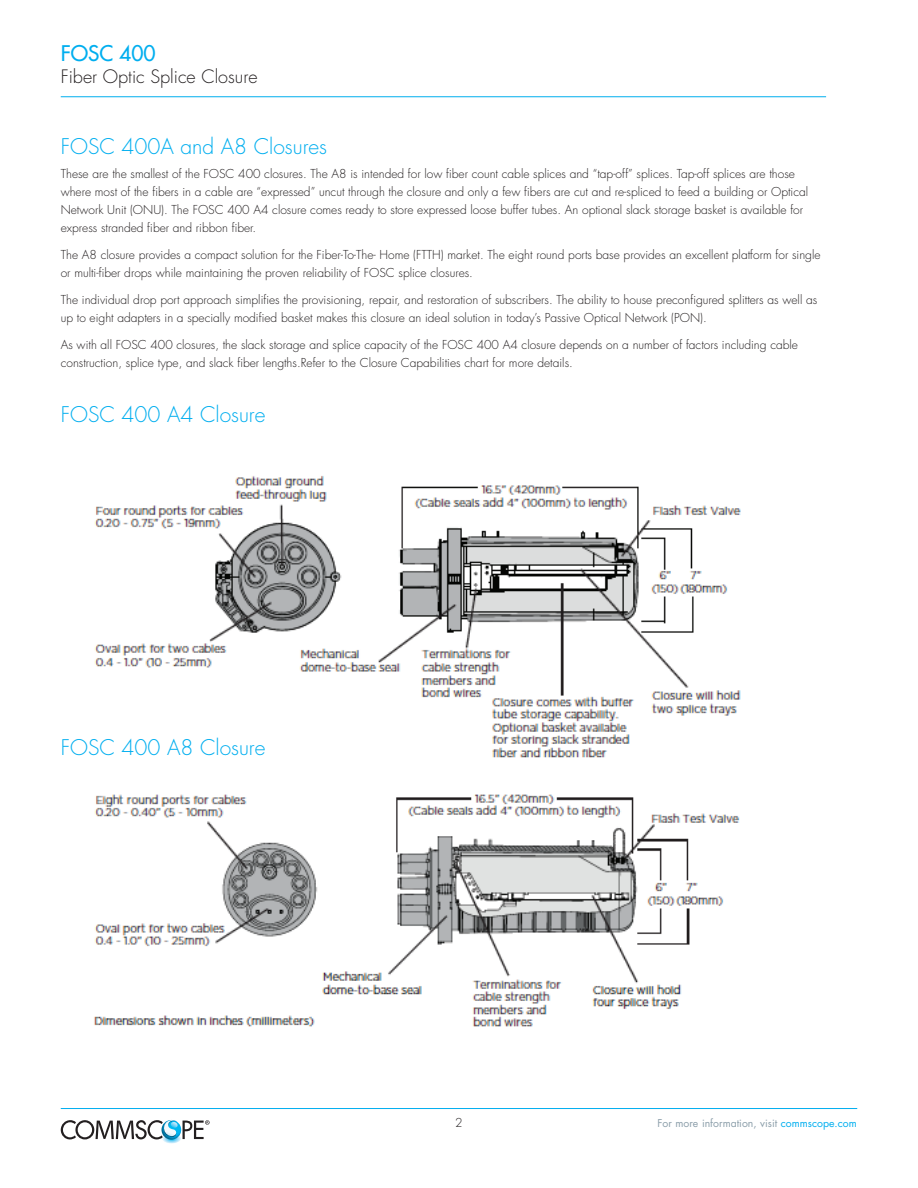
<style>
.page{position:relative;width:918px;height:1188px;background:#fff}
.page>*{position:absolute;margin:0;border:0;box-sizing:border-box;transform-origin:0 0}
.t1{font:300 21px "Futura Std";color:#00aeef}
.t2{font:500 21px "Futura Std";color:#00aeef}
.t3{font:300 18px "Futura Std";color:#231f20}
.t4{font:300 12px/18px "Futura Std";color:#231f20}
.t5{font:10.5px "Futura Std";color:#8c9faa}
.s1{color:#00aeef}
</style>
<div class="page">
<hr style="left:61px;top:96px;width:765px;height:1px;background:#00aeef">
<svg style="left:61px;top:1120px;width:149px;height:24px"></svg>
<hr style="left:61px;top:1108px;width:796px;height:1px;background:#00aeef">
<img style="left:94px;top:476px;width:647px;height:551px">
<div style="left:61px;top:738px;width:332px;height:41px;background:#fff"></div>
<h1 class="t2" style="left:61px;top:40px;width:96px">FOSC 400</h1>
<h2 class="t3" style="left:61px;top:66px;width:198px">Fiber Optic Splice Closure</h2>
<h1 class="t1" style="left:61px;top:134px;width:268px">FOSC 400A and A8 Closures</h1>
<p class="t4" style="left:61px;top:165px;width:749px">These are the smallest of the FOSC 400 closures. The A8 is intended for low fi ber count cable splices and “tap-off” splices. Tap-off splices are those where most of the fi bers in a cable are “expressed” uncut through the closure and only a few fi bers are cut and re-spliced to feed a building or Optical Network Unit (ONU). The FOSC 400 A4 closure comes ready to store expressed loose buffer tubes. An optional slack storage basket is available for express stranded fi ber and ribbon fi ber.</p>
<p class="t4" style="left:61px;top:246px;width:761px">The A8 closure provides a compact solution for the Fiber-To-The- Home (FTTH) market. The eight round ports base provides an excellent platform for single or multi-fi ber drops while maintaining the proven reliability of FOSC splice closures.</p>
<p class="t4" style="left:61px;top:291px;width:758px">The individual drop port approach simplifies the provisioning, repair, and restoration of subscribers. The ability to house preconfigured splitters as well as up to eight adapters in a specially modified basket makes this closure an ideal solution in today’s Passive Optical Network (PON).</p>
<p class="t4" style="left:61px;top:336px;width:739px">As with all FOSC 400 closures, the slack storage and splice capacity of the FOSC 400 A4 closure depends on a number of factors including cable construction, splice type, and slack fi ber lengths.Refer to the Closure Capabilities chart for more details.</p>
<h1 class="t1" style="left:61px;top:402px;width:206px">FOSC 400 A4 Closure</h1>
<h1 class="t1" style="left:61px;top:735px;width:206px">FOSC 400 A8 Closure</h1>
<p class="t4" style="left:455px;top:1114px;width:9px">2</p>
<p class="t5" style="left:658px;top:1117px;width:201px">For more information, visit <span class="s1">commscope.com</span></p>
</div>
